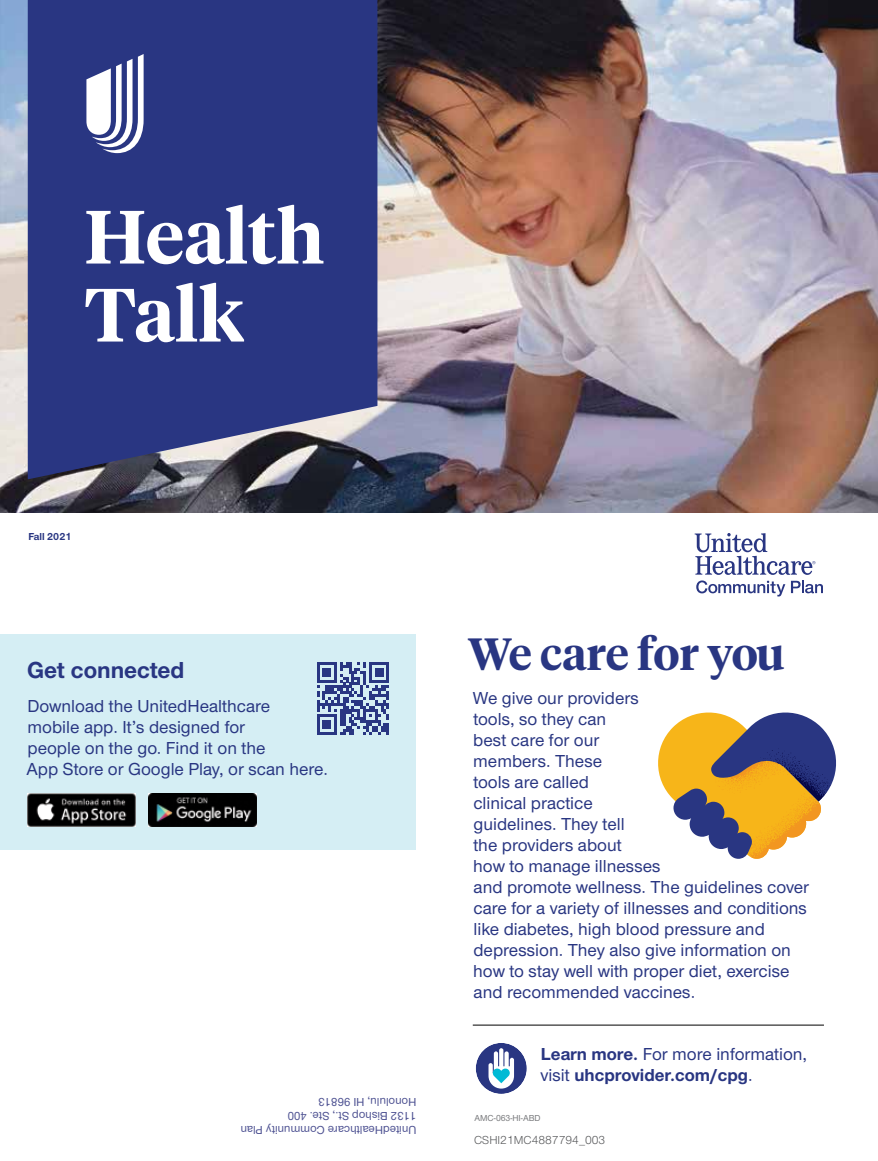
<style>
.page{position:relative;width:878px;height:1161px;background:#fff}
.page>*{position:absolute;margin:0;border:0;box-sizing:border-box;transform-origin:0 0}
.t1{font:600 75px/78px "UHC Serif Headline";color:#fff}
.t2{font:600 45px "UHC Serif Headline";letter-spacing:-.005em;color:#293682}
.t3{font:700 24px "UHC Sans";color:#293682}
.t4{font:500 18px/21px "UHC Sans";color:#293682}
.t5{font:700 18px/21px "UHC Sans";color:#293682}
.t6{font:500 12px/14.2px "UHC Sans";color:#4e5292}
.t7{font:12px "UHC Sans";color:#58595b}
.t8{font:700 10.5px "UHC Sans";color:#293682}
.t9{font:500 9px "UHC Sans";color:#797a7d}
.s1{font-weight:500}
</style>
<div class="page">
<img style="left:0;top:0;width:878px;height:513px">
<svg style="left:28px;top:0;width:349px;height:479px;background:#2f3b81"></svg>
<svg style="left:86px;top:54px;width:58px;height:99px"></svg>
<svg style="left:658px;top:712px;width:178px;height:147px"></svg>
<div style="left:475px;top:1043px;width:52px;height:51px;background:#293682;border-radius:50%"></div>
<svg style="left:488px;top:1048px;width:26px;height:41px"></svg>
<hr style="left:473px;top:1025px;width:350px;height:1px;background:#000">
<svg style="left:694px;top:533px;width:129px;height:64px"></svg>
<div style="left:0;top:634px;width:415px;height:216px;background:#d5eef4"></div>
<svg style="left:317px;top:662px;width:72px;height:73px"></svg>
<img style="left:27px;top:794px;width:108px;height:32px">
<img style="left:148px;top:794px;width:108px;height:32px">
<h1 class="t1" style="left:84px;top:194px;width:241px">Health<br>Talk</h1>
<p class="t8" style="left:28px;top:529px;width:44px">Fall 2021</p>
<h3 class="t3" style="left:27px;top:653px;width:159px">Get connected</h3>
<p class="t4" style="left:27px;top:695px;width:303px">Download the UnitedHealthcare<br>mobile app. It’s designed for<br>people on the go. Find it on the<br>App Store or Google Play, or scan here.</p>
<p class="t6" style="left:416px;top:1138px;width:177px;rotate:-180deg">UnitedHealthcare Community Plan<br>1132 Bishop St., Ste. 400<br>Honolulu, HI 96813</p>
<h2 class="t2" style="left:467px;top:623px;width:318px">We care for you</h2>
<p class="t4" style="left:473px;top:687px;width:337px">We give our providers<br>tools, so they can<br>best care for our<br>members. These<br>tools are called<br>clinical practice<br>guidelines. They tell<br>the providers about<br>how to manage illnesses<br>and promote wellness. The guidelines cover care for a variety of illnesses and conditions like diabetes, high blood pressure and depression. They also give information on how to stay well with proper diet, exercise and recommended vaccines.</p>
<p class="t5" style="left:540px;top:1043px;width:268px">Learn more. <span class="s1">For more information, visit</span> uhcprovider.com/cpg<span class="s1">.</span></p>
<p class="t9" style="left:474px;top:1112px;width:68px">AMC-063-HI-ABD</p>
<p class="t7" style="left:474px;top:1132px;width:133px">CSHI21MC4887794_003</p>
</div>
